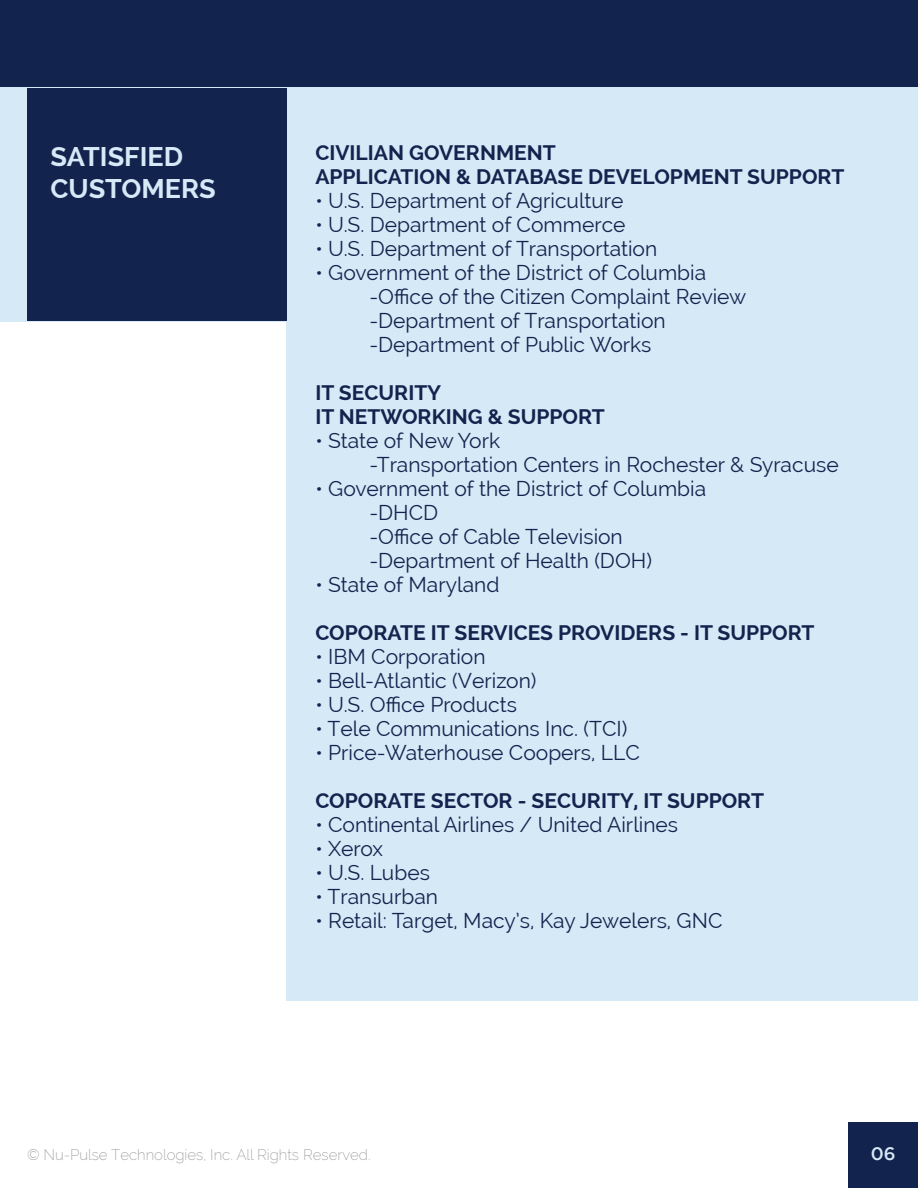
<style>
.page{position:relative;width:918px;height:1188px;background:#fff}
.page>*{position:absolute;margin:0;border:0;box-sizing:border-box;transform-origin:0 0}
.t1{font:700 27px "Raleway";color:#d6e9f7}
.t2{font:21px "Raleway";color:#12244d}
.t3{font:700 21px "Raleway";color:#12244d}
.t4{font:500 18px "Gotham";color:#d6e9f7}
.t5{font:200 15px "Raleway";color:#939598}
</style>
<div class="page">
<div style="left:848px;top:1122px;width:70px;height:66px;background:#12244d"></div>
<div style="left:0;top:0;width:918px;height:88px;background:#12244d"></div>
<div style="left:287px;top:322px;width:631px;height:678px;background:#d6e9f7"></div>
<div style="left:0;top:88px;width:918px;height:234px;background:#d6e9f7"></div>
<div style="left:27px;top:88px;width:260px;height:233px;background:#12244d"></div>
<p class="t1" style="left:51px;top:141px;width:134px">SATISFIED</p>
<p class="t1" style="left:51px;top:173px;width:167px">CUSTOMERS</p>
<p class="t3" style="left:315px;top:141px;width:242px">CIVILIAN GOVERNMENT</p>
<p class="t3" style="left:315px;top:165px;width:531px">APPLICATION &amp; DATABASE DEVELOPMENT SUPPORT</p>
<p class="t2" style="left:315px;top:188px;width:310px">• U.S. Department of Agriculture</p>
<p class="t2" style="left:315px;top:212px;width:312px">• U.S. Department of Commerce</p>
<p class="t2" style="left:315px;top:236px;width:343px">• U.S. Department of Transportation</p>
<p class="t2" style="left:315px;top:260px;width:392px">• Government of the District of Columbia</p>
<p class="t2" style="left:369px;top:284px;width:379px">-Office of the Citizen Complaint Review</p>
<p class="t2" style="left:369px;top:308px;width:298px">-Department of Transportation</p>
<p class="t2" style="left:369px;top:332px;width:284px">-Department of Public Works</p>
<p class="t3" style="left:315px;top:381px;width:127px">IT SECURITY</p>
<p class="t3" style="left:315px;top:405px;width:291px">IT NETWORKING &amp; SUPPORT</p>
<p class="t2" style="left:315px;top:428px;width:186px">• State of New York</p>
<p class="t2" style="left:369px;top:452px;width:471px">-Transportation Centers in Rochester &amp; Syracuse</p>
<p class="t2" style="left:315px;top:476px;width:392px">• Government of the District of Columbia</p>
<p class="t2" style="left:369px;top:500px;width:71px">-DHCD</p>
<p class="t2" style="left:369px;top:524px;width:255px">-Office of Cable Television</p>
<p class="t2" style="left:369px;top:548px;width:284px">-Department of Health (DOH)</p>
<p class="t2" style="left:315px;top:572px;width:186px">• State of Maryland</p>
<p class="t3" style="left:315px;top:621px;width:501px">COPORATE IT SERVICES PROVIDERS - IT SUPPORT</p>
<p class="t2" style="left:315px;top:644px;width:172px">• IBM Corporation</p>
<p class="t2" style="left:315px;top:668px;width:223px">• Bell-Atlantic (Verizon)</p>
<p class="t2" style="left:315px;top:692px;width:203px">• U.S. Office Products</p>
<p class="t2" style="left:315px;top:716px;width:314px">• Tele Communications Inc. (TCI)</p>
<p class="t2" style="left:315px;top:740px;width:326px">• Price-Waterhouse Coopers, LLC</p>
<p class="t3" style="left:315px;top:789px;width:450px">COPORATE SECTOR - SECURITY, IT SUPPORT</p>
<p class="t2" style="left:315px;top:812px;width:364px">• Continental Airlines / United Airlines</p>
<p class="t2" style="left:315px;top:836px;width:69px">• Xerox</p>
<p class="t2" style="left:315px;top:860px;width:116px">• U.S. Lubes</p>
<p class="t2" style="left:315px;top:884px;width:124px">• Transurban</p>
<p class="t2" style="left:315px;top:908px;width:409px">• Retail: Target, Macy’s, Kay Jewelers, GNC</p>
<p class="t5" style="left:27px;top:1146px;width:345px">© Nu-Pulse Technologies, Inc. All Rights Reserved.</p>
<p class="t4" style="left:871px;top:1143px;width:26px">06</p>
</div>
